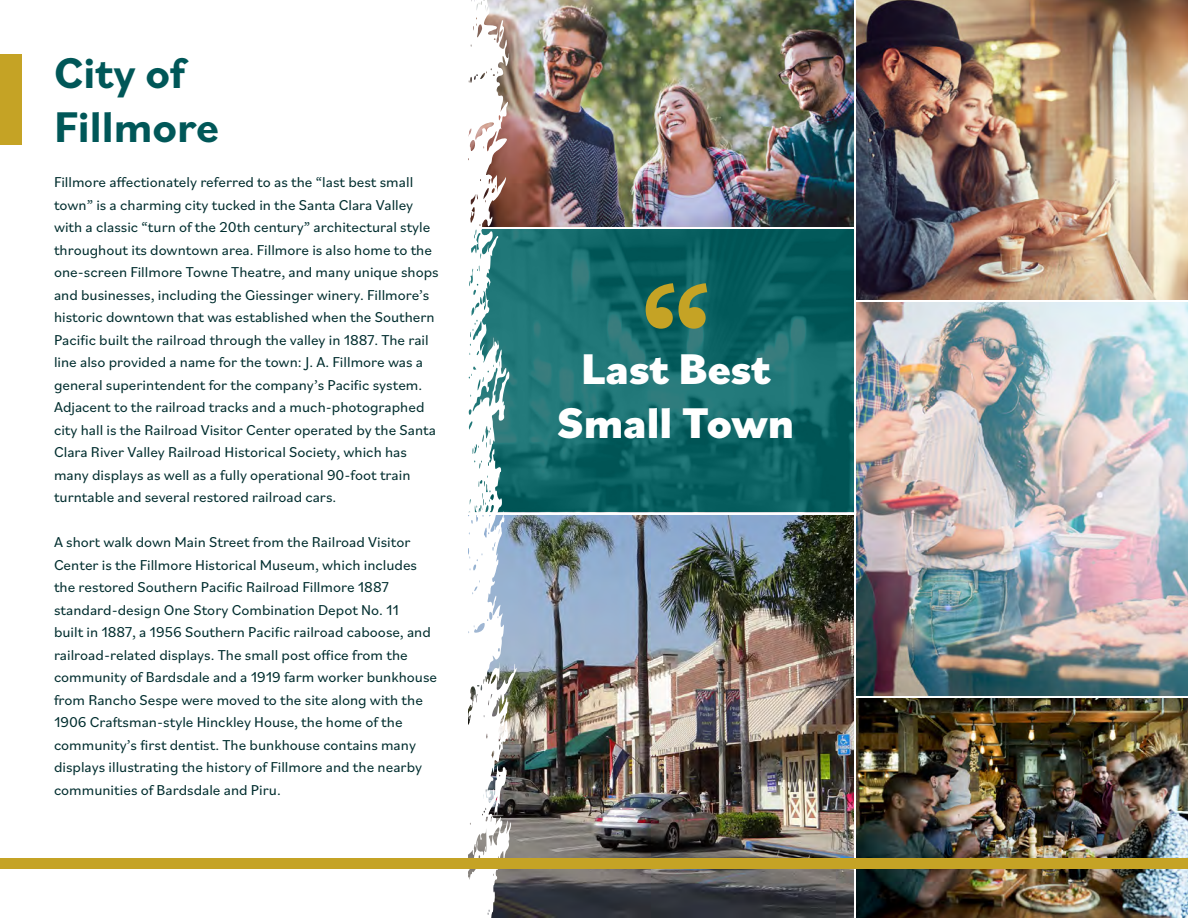
<style>
.page{position:relative;width:1188px;height:918px;background:#fff}
.page>*{position:absolute;margin:0;border:0;box-sizing:border-box;transform-origin:0 0}
.t1{font:700 150px "Bilo";color:#c5a325}
.t2{font:800 45px "Bilo";color:#fff}
.t3{font:700 45px/54px "Bilo";color:#005758}
.t4{font:15px/22.5px "Bilo";color:#002d2e}
</style>
<div class="page">
<img style="left:517px;top:0;width:337px;height:226px">
<img style="left:517px;top:230px;width:337px;height:282px">
<img style="left:857px;top:0;width:331px;height:300px">
<img style="left:517px;top:515px;width:337px;height:403px">
<img style="left:857px;top:699px;width:331px;height:219px">
<svg style="left:356px;top:0;width:161px;height:918px"></svg>
<div style="left:0;top:54px;width:22px;height:90px;background:#c5a325"></div>
<div style="left:0;top:859px;width:1188px;height:10px;background:#c5a325"></div>
<img style="left:857px;top:303px;width:331px;height:393px">
<h2 class="t3" style="left:54px;top:44px;width:167px">City of<br>Fillmore</h2>
<p class="t4" style="left:54px;top:170px;width:386px">Fillmore affectionately referred to as the “last best small town” is a charming city tucked in the Santa Clara Valley with a classic “turn of the 20th century” architectural style throughout its downtown area. Fillmore is also home to the one-screen Fillmore Towne Theatre, and many unique shops and businesses, including the Giessinger winery. Fillmore’s historic downtown that was established when the Southern Pacific built the railroad through the valley in 1887. The rail line also provided a name for the town: J. A. Fillmore was a general superintendent for the company’s Pacific system.<br>Adjacent to the railroad tracks and a much-photographed city hall is the Railroad Visitor Center operated by the Santa Clara River Valley Railroad Historical Society, which has many displays as well as a fully operational 90-foot train turntable and several restored railroad cars.</p>
<p class="t4" style="left:54px;top:530px;width:385px">A short walk down Main Street from the Railroad Visitor Center is the Fillmore Historical Museum, which includes the restored Southern Pacific Railroad Fillmore 1887 standard-design One Story Combination Depot No. 11<br>built in 1887, a 1956 Southern Pacific railroad caboose, and railroad-related displays. The small post office from the community of Bardsdale and a 1919 farm worker bunkhouse from Rancho Sespe were moved to the site along with the 1906 Craftsman-style Hinckley House, the home of the community’s first dentist. The bunkhouse contains many displays illustrating the history of Fillmore and the nearby communities of Bardsdale and Piru.</p>
<h1 class="t1" style="left:638px;top:230px;width:77px">“</h1>
<h2 class="t2" style="left:581px;top:338px;width:191px">Last Best</h2>
<h2 class="t2" style="left:557px;top:392px;width:239px">Small Town</h2>
</div>
